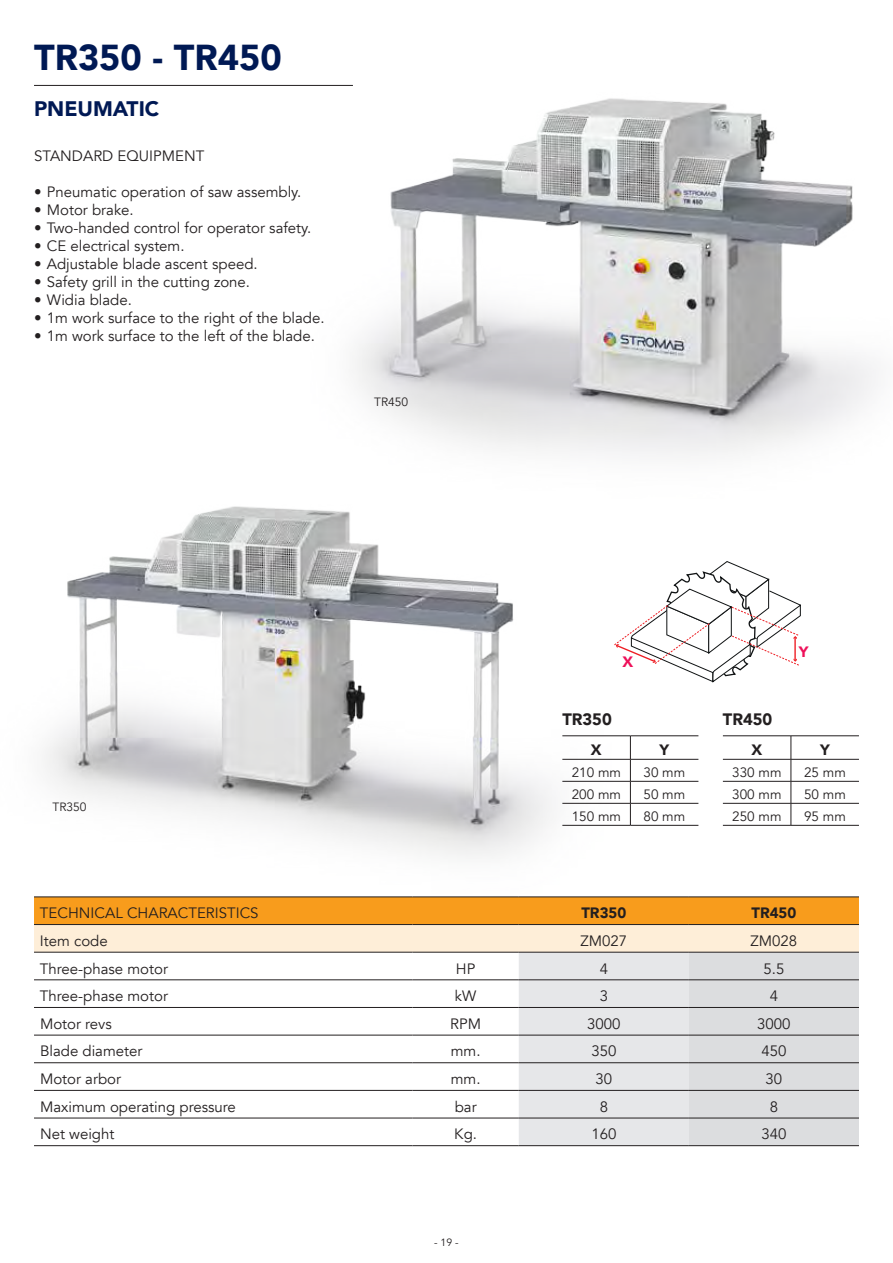
<style>
.page{position:relative;width:893px;height:1263px;background:#fff}
.page>*{position:absolute;margin:0;border:0;box-sizing:border-box;transform-origin:0 0}
.t1{font:900 36px "Avenir";color:#001954}
.t2{font:900 21px "Avenir";color:#001954}
.t3{font:900 16.5px "Avenir";color:#231f20}
.t4{font:15px "Avenir";color:#231f20}
.t5{font:900 15px "Avenir";color:#231f20}
.t6{font:900 15px "Avenir";color:#ee1059}
.t7{font:13.5px "Avenir";color:#231f20}
.t8{font:12px "Avenir";color:#231f20}
.t9{font:10.5px "Avenir";color:#231f20}
</style>
<div class="page">
<img style="left:44px;top:506px;width:576px;height:351px">
<img style="left:293px;top:84px;width:584px;height:437px">
<hr style="left:34px;top:85px;width:319px;height:1px;background:#231f20">
<hr style="left:562px;top:735px;width:68px;height:1px;background:#231f20">
<hr style="left:630px;top:735px;width:68px;height:1px;background:#231f20">
<hr style="left:562px;top:759px;width:68px;height:1px;background:#231f20">
<hr style="left:630px;top:759px;width:68px;height:1px;background:#231f20">
<hr style="left:562px;top:781px;width:68px;height:1px;background:#231f20">
<hr style="left:630px;top:781px;width:68px;height:1px;background:#231f20">
<hr style="left:562px;top:803px;width:68px;height:1px;background:#231f20">
<hr style="left:630px;top:803px;width:68px;height:1px;background:#231f20">
<svg style="left:630px;top:736px;width:1px;height:89px"></svg>
<hr style="left:562px;top:825px;width:68px;height:1px;background:#231f20">
<hr style="left:630px;top:825px;width:68px;height:1px;background:#231f20">
<hr style="left:723px;top:735px;width:68px;height:1px;background:#231f20">
<hr style="left:791px;top:735px;width:68px;height:1px;background:#231f20">
<hr style="left:723px;top:759px;width:68px;height:1px;background:#231f20">
<hr style="left:791px;top:759px;width:68px;height:1px;background:#231f20">
<hr style="left:723px;top:781px;width:68px;height:1px;background:#231f20">
<hr style="left:791px;top:781px;width:68px;height:1px;background:#231f20">
<hr style="left:723px;top:803px;width:68px;height:1px;background:#231f20">
<hr style="left:791px;top:803px;width:68px;height:1px;background:#231f20">
<svg style="left:791px;top:736px;width:1px;height:89px"></svg>
<hr style="left:723px;top:825px;width:68px;height:1px;background:#231f20">
<hr style="left:791px;top:825px;width:68px;height:1px;background:#231f20">
<svg style="left:613px;top:561px;width:188px;height:121px"></svg>
<svg style="left:34px;top:897px;width:825px;height:248px"></svg>
<hr style="left:34px;top:979px;width:378px;height:1px;background:#231f20">
<hr style="left:412px;top:979px;width:107px;height:1px;background:#231f20">
<hr style="left:519px;top:979px;width:170px;height:1px;background:#231f20">
<hr style="left:689px;top:979px;width:170px;height:1px;background:#231f20">
<hr style="left:34px;top:1007px;width:378px;height:1px;background:#231f20">
<hr style="left:412px;top:1007px;width:107px;height:1px;background:#231f20">
<hr style="left:519px;top:1007px;width:170px;height:1px;background:#231f20">
<hr style="left:689px;top:1007px;width:170px;height:1px;background:#231f20">
<hr style="left:34px;top:1035px;width:378px;height:1px;background:#231f20">
<hr style="left:412px;top:1035px;width:107px;height:1px;background:#231f20">
<hr style="left:519px;top:1035px;width:170px;height:1px;background:#231f20">
<hr style="left:689px;top:1035px;width:170px;height:1px;background:#231f20">
<hr style="left:34px;top:1062px;width:378px;height:1px;background:#231f20">
<hr style="left:412px;top:1062px;width:107px;height:1px;background:#231f20">
<hr style="left:519px;top:1062px;width:170px;height:1px;background:#231f20">
<hr style="left:689px;top:1062px;width:170px;height:1px;background:#231f20">
<hr style="left:34px;top:1090px;width:378px;height:1px;background:#231f20">
<hr style="left:412px;top:1090px;width:107px;height:1px;background:#231f20">
<hr style="left:519px;top:1090px;width:170px;height:1px;background:#231f20">
<hr style="left:689px;top:1090px;width:170px;height:1px;background:#231f20">
<hr style="left:34px;top:1118px;width:378px;height:1px;background:#231f20">
<hr style="left:412px;top:1118px;width:107px;height:1px;background:#231f20">
<hr style="left:519px;top:1118px;width:170px;height:1px;background:#231f20">
<hr style="left:689px;top:1118px;width:170px;height:1px;background:#231f20">
<hr style="left:34px;top:1145px;width:378px;height:1px;background:#231f20">
<hr style="left:412px;top:1145px;width:107px;height:1px;background:#231f20">
<hr style="left:519px;top:1145px;width:170px;height:1px;background:#231f20">
<hr style="left:689px;top:1145px;width:170px;height:1px;background:#231f20">
<hr style="left:34px;top:952px;width:378px;height:1px;background:#231f20">
<hr style="left:34px;top:896px;width:378px;height:1px;background:#231f20">
<hr style="left:34px;top:924px;width:378px;height:1px;background:#231f20">
<hr style="left:412px;top:896px;width:107px;height:1px;background:#231f20">
<hr style="left:412px;top:924px;width:107px;height:1px;background:#231f20">
<hr style="left:412px;top:952px;width:107px;height:1px;background:#231f20">
<hr style="left:519px;top:952px;width:170px;height:1px;background:#231f20">
<hr style="left:689px;top:952px;width:170px;height:1px;background:#231f20">
<hr style="left:519px;top:896px;width:170px;height:1px;background:#231f20">
<hr style="left:689px;top:896px;width:170px;height:1px;background:#231f20">
<hr style="left:519px;top:924px;width:170px;height:1px;background:#231f20">
<hr style="left:689px;top:924px;width:170px;height:1px;background:#231f20">
<h1 class="t1" style="left:34px;top:27px;width:249px">TR350 - TR450</h1>
<h2 class="t2" style="left:34px;top:90px;width:127px">PNEUMATIC</h2>
<p class="t4" style="left:34px;top:147px;width:172px">STANDARD EQUIPMENT</p>
<p class="t4" style="left:34px;top:183px;width:269px">• Pneumatic operation of saw assembly.</p>
<p class="t4" style="left:34px;top:201px;width:101px">• Motor brake.</p>
<p class="t4" style="left:34px;top:219px;width:279px">• Two-handed control for operator safety.</p>
<p class="t4" style="left:34px;top:237px;width:152px">• CE electrical system.</p>
<p class="t4" style="left:34px;top:255px;width:225px">• Adjustable blade ascent speed.</p>
<p class="t4" style="left:34px;top:273px;width:218px">• Safety grill in the cutting zone.</p>
<p class="t4" style="left:34px;top:291px;width:99px">• Widia blade.</p>
<p class="t4" style="left:34px;top:309px;width:292px">• 1m work surface to the right of the blade.</p>
<p class="t4" style="left:34px;top:327px;width:282px">• 1m work surface to the left of the blade.</p>
<p class="t8" style="left:374px;top:395px;width:36px">TR450</p>
<p class="t8" style="left:52px;top:800px;width:36px">TR350</p>
<p class="t6" style="left:622px;top:649px;width:12px">X</p>
<p class="t3" style="left:562px;top:705px;width:51px">TR350</p>
<p class="t3" style="left:723px;top:705px;width:51px">TR450</p>
<p class="t6" style="left:799px;top:639px;width:11px">Y</p>
<p class="t5" style="left:591px;top:737px;width:12px">X</p>
<p class="t5" style="left:660px;top:737px;width:11px">Y</p>
<p class="t7" style="left:572px;top:764px;width:51px">210 mm</p>
<p class="t7" style="left:643px;top:764px;width:43px">30 mm</p>
<p class="t7" style="left:572px;top:786px;width:51px">200 mm</p>
<p class="t7" style="left:643px;top:786px;width:43px">50 mm</p>
<p class="t7" style="left:572px;top:808px;width:51px">150 mm</p>
<p class="t7" style="left:643px;top:808px;width:43px">80 mm</p>
<p class="t5" style="left:751px;top:737px;width:12px">X</p>
<p class="t5" style="left:820px;top:737px;width:11px">Y</p>
<p class="t7" style="left:732px;top:764px;width:51px">330 mm</p>
<p class="t7" style="left:804px;top:764px;width:43px">25 mm</p>
<p class="t7" style="left:732px;top:786px;width:51px">300 mm</p>
<p class="t7" style="left:804px;top:786px;width:43px">50 mm</p>
<p class="t7" style="left:732px;top:808px;width:51px">250 mm</p>
<p class="t7" style="left:804px;top:808px;width:43px">95 mm</p>
<p class="t4" style="left:40px;top:904px;width:220px">TECHNICAL CHARACTERISTICS</p>
<p class="t5" style="left:581px;top:900px;width:46px">TR350</p>
<p class="t5" style="left:751px;top:900px;width:46px">TR450</p>
<p class="t4" style="left:40px;top:932px;width:69px">Item code</p>
<p class="t4" style="left:580px;top:932px;width:48px">ZM027</p>
<p class="t4" style="left:751px;top:932px;width:48px">ZM028</p>
<p class="t4" style="left:40px;top:959px;width:130px">Three-phase motor</p>
<p class="t4" style="left:456px;top:959px;width:21px">HP</p>
<p class="t4" style="left:600px;top:959px;width:10px">4</p>
<p class="t4" style="left:763px;top:959px;width:22px">5.5</p>
<p class="t4" style="left:40px;top:987px;width:130px">Three-phase motor</p>
<p class="t4" style="left:455px;top:987px;width:23px">kW</p>
<p class="t4" style="left:600px;top:987px;width:10px">3</p>
<p class="t4" style="left:770px;top:987px;width:10px">4</p>
<p class="t4" style="left:40px;top:1015px;width:73px">Motor revs</p>
<p class="t4" style="left:450px;top:1015px;width:32px">RPM</p>
<p class="t4" style="left:587px;top:1015px;width:35px">3000</p>
<p class="t4" style="left:757px;top:1015px;width:35px">3000</p>
<p class="t4" style="left:40px;top:1042px;width:104px">Blade diameter</p>
<p class="t4" style="left:451px;top:1042px;width:31px">mm.</p>
<p class="t4" style="left:591px;top:1042px;width:27px">350</p>
<p class="t4" style="left:761px;top:1042px;width:27px">450</p>
<p class="t4" style="left:40px;top:1070px;width:83px">Motor arbor</p>
<p class="t4" style="left:451px;top:1070px;width:31px">mm.</p>
<p class="t4" style="left:595px;top:1070px;width:18px">30</p>
<p class="t4" style="left:766px;top:1070px;width:18px">30</p>
<p class="t4" style="left:40px;top:1098px;width:197px">Maximum operating pressure</p>
<p class="t4" style="left:455px;top:1098px;width:23px">bar</p>
<p class="t4" style="left:600px;top:1098px;width:10px">8</p>
<p class="t4" style="left:770px;top:1098px;width:10px">8</p>
<p class="t4" style="left:40px;top:1125px;width:76px">Net weight</p>
<p class="t4" style="left:454px;top:1125px;width:24px">Kg.</p>
<p class="t4" style="left:591px;top:1125px;width:27px">160</p>
<p class="t4" style="left:761px;top:1125px;width:27px">340</p>
<p class="t9" style="left:434px;top:1236px;width:26px">- 19 -</p>
</div>
